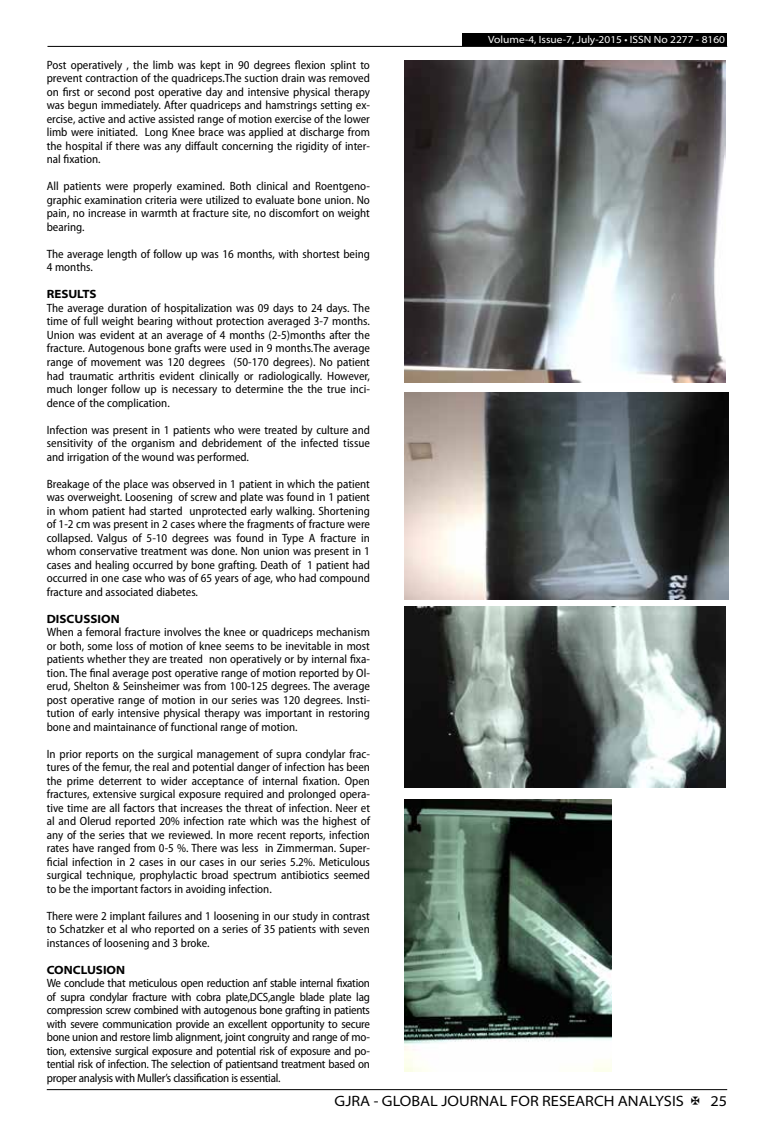
<style>
.page{position:relative;width:774px;height:1136px;background:#fff}
.page>*{position:absolute;margin:0;border:0;box-sizing:border-box;transform-origin:0 0}
.t1{font:semi-expanded 15px "Myriad Pro";color:#000}
.t2{font:semi-condensed 12px/13.5px "Myriad Pro";color:#000;text-align:justify}
.t3{font:700 semi-expanded 12px "Myriad Pro";color:#000}
.t4{font:semi-expanded 10.5px "Myriad Pro";color:#fff}
</style>
<div class="page">
<hr style="left:47px;top:1089px;width:680px;height:1px;background:#000">
<div style="left:462px;top:33px;width:265px;height:13px;background:#000"></div>
<hr style="left:47px;top:46px;width:680px;height:1px;background:#000">
<img style="left:404px;top:61px;width:322px;height:321px">
<img style="left:404px;top:392px;width:325px;height:207px">
<img style="left:404px;top:607px;width:322px;height:180px">
<img style="left:404px;top:799px;width:207px;height:272px">
<p class="t2" style="left:47px;top:58px;width:325px">Post operatively , the limb was kept in 90 degrees flexion splint to prevent contraction of the quadriceps.The suction drain was removed on first or second post operative day and intensive physical therapy was begun immediately. After quadriceps and hamstrings setting ex&shy;ercise, active and active assisted range of motion exercise of the lower limb were initiated. Long Knee brace was applied at discharge from the hospital if there was any diffault concerning the rigidity of inter&shy;nal fixation.</p>
<p class="t2" style="left:47px;top:180px;width:325px">All patients were properly examined. Both clinical and Roentgeno&shy;graphic examination criteria were utilized to evaluate bone union. No pain, no increase in warmth at fracture site, no discomfort on weight bearing.</p>
<p class="t2" style="left:47px;top:247px;width:325px">The average length of follow up was 16 months, with shortest being<br>4 months.</p>
<p class="t3" style="left:47px;top:287px;width:51px">RESULTS</p>
<p class="t2" style="left:47px;top:301px;width:325px">The average duration of hospitalization was 09 days to 24 days. The time of full weight bearing without protection averaged 3-7 months.<br>Union was evident at an average of 4 months (2-5)months after the fracture. Autogenous bone grafts were used in 9 months.The average range of movement was 120 degrees (50-170 degrees). No patient had traumatic arthritis evident clinically or radiologically. However, much longer follow up is necessary to determine the the true inci&shy;dence of the complication.</p>
<p class="t2" style="left:47px;top:423px;width:325px">Infection was present in 1 patients who were treated by culture and sensitivity of the organism and debridement of the infected tissue and irrigation of the wound was performed.</p>
<p class="t2" style="left:47px;top:477px;width:325px">Breakage of the place was observed in 1 patient in which the patient was overweight. Loosening of screw and plate was found in 1 patient in whom patient had started unprotected early walking. Shortening of 1-2 cm was present in 2 cases where the fragments of fracture were collapsed. Valgus of 5-10 degrees was found in Type A fracture in whom conservative treatment was done. Non union was present in 1 cases and healing occurred by bone grafting. Death of 1 patient had occurred in one case who was of 65 years of age, who had compound fracture and associated diabetes.</p>
<p class="t3" style="left:47px;top:611px;width:74px">DISCUSSION</p>
<p class="t2" style="left:47px;top:625px;width:325px">When a femoral fracture involves the knee or quadriceps mechanism or both, some loss of motion of knee seems to be inevitable in most patients whether they are treated non operatively or by internal fixa&shy;tion. The final average post operative range of motion reported by Ol&shy;erud, Shelton &amp; Seinsheimer was from 100-125 degrees. The average post operative range of motion in our series was 120 degrees. Insti&shy;tution of early intensive physical therapy was important in restoring bone and maintainance of functional range of motion.</p>
<p class="t2" style="left:47px;top:747px;width:325px">In prior reports on the surgical management of supra condylar frac&shy;tures of the femur, the real and potential danger of infection has been the prime deterrent to wider acceptance of internal fixation. Open fractures, extensive surgical exposure required and prolonged opera&shy;tive time are all factors that increases the threat of infection. Neer et al and Olerud reported 20% infection rate which was the highest of any of the series that we reviewed. In more recent reports, infection rates have ranged from 0-5 %. There was less in Zimmerman. Super&shy;ficial infection in 2 cases in our cases in our series 5.2%. Meticulous surgical technique, prophylactic broad spectrum antibiotics seemed to be the important factors in avoiding infection.</p>
<p class="t2" style="left:47px;top:909px;width:325px">There were 2 implant failures and 1 loosening in our study in contrast to Schatzker et al who reported on a series of 35 patients with seven instances of loosening and 3 broke.</p>
<p class="t3" style="left:47px;top:962px;width:80px">CONCLUSION</p>
<p class="t2" style="left:47px;top:976px;width:325px">We conclude that meticulous open reduction anf stable internal fixation of supra condylar fracture with cobra plate,DCS,angle blade plate lag compression screw combined with autogenous bone grafting in patients with severe communication provide an excellent opportunity to secure bone union and restore limb alignment, joint congruity and range of mo&shy;tion, extensive surgical exposure and potential risk of exposure and po&shy;tential risk of infection. The selection of patientsand treatment based on proper analysis with Muller’s classification is essential.</p>
<p class="t4" style="left:488px;top:34px;width:238px">Volume-4, Issue-7, July-2015 • ISSN No 2277 - 8160</p>
<p class="t1" style="left:335px;top:1092px;width:351px">GJRA - GLOBAL JOURNAL FOR RESEARCH ANALYSIS</p>
<p class="t1" style="left:710px;top:1092px;width:18px">25</p>
</div>
